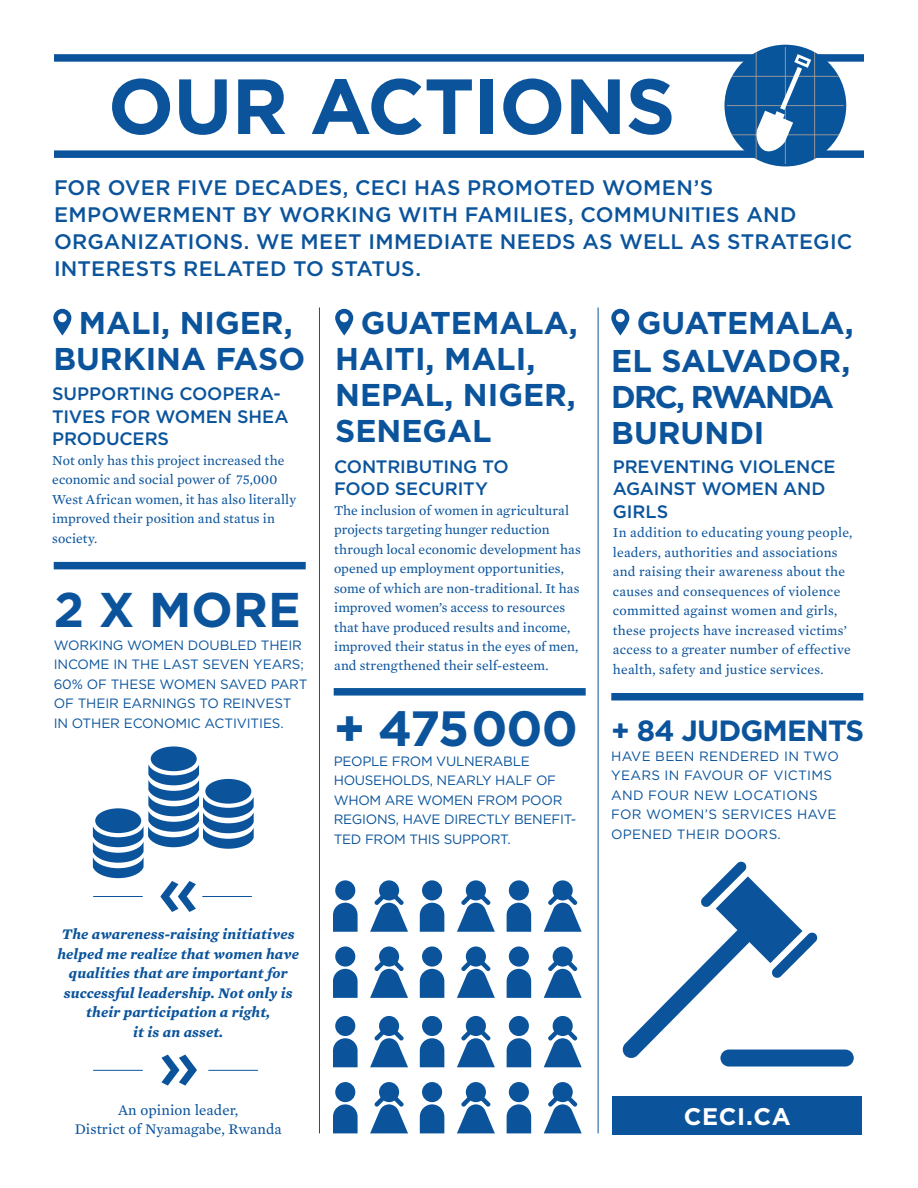
<style>
.page{position:relative;width:918px;height:1188px;background:#fff}
.page>*{position:absolute;margin:0;border:0;box-sizing:border-box;transform-origin:0 0}
.t1{font:700 78px "Gotham";letter-spacing:-.01em;color:#0b549c}
.t2{font:500 69.45px "Gotham";color:#0b549c}
.t3{font:700 49.5px "Gotham";letter-spacing:-.02em;color:#0b549c}
.t4{font:700 48.75px "Gotham";color:#0b549c}
.t5{font:700 31.5px "Gotham";color:#0b549c}
.t6{font:700 31.5px/36px "Gotham";letter-spacing:-.06em;color:#0b549c}
.t7{font:700 29.25px "Gotham";letter-spacing:-.03em;color:#0b549c}
.t8{font:700 24px "Gotham";color:#fff}
.t9{font:500 21px/27px "Gotham";letter-spacing:.015em;color:#0b549c}
.t10{font:500 18px/22.5px "Gotham";letter-spacing:-.005em;color:#0b549c}
.t11{font:italic 700 15px/19.5px "Mercury Text G1";letter-spacing:.01em;color:#0b549c;text-align:center}
.t12{font:15px/19.5px "Mercury Text G2 Roman";letter-spacing:.01em;color:#0b549c;text-align:center}
.t13{font:13.8px/19.5px "Mercury Text G2 Roman";letter-spacing:.015em;color:#0b549c}
.t14{font:13.5px/19.5px "Gotham";letter-spacing:-.01em;color:#0b549c}
.t15{font:13.5px/19.5px "Gotham";letter-spacing:.02em;color:#0b549c}
</style>
<div class="page">
<svg style="left:333px;top:880px;width:25px;height:52px"></svg>
<svg style="left:420px;top:880px;width:24px;height:52px"></svg>
<svg style="left:507px;top:880px;width:24px;height:52px"></svg>
<svg style="left:370px;top:880px;width:38px;height:52px"></svg>
<svg style="left:457px;top:880px;width:38px;height:52px"></svg>
<svg style="left:544px;top:880px;width:38px;height:52px"></svg>
<svg style="left:333px;top:1016px;width:25px;height:51px"></svg>
<svg style="left:420px;top:1016px;width:24px;height:51px"></svg>
<svg style="left:507px;top:1016px;width:24px;height:51px"></svg>
<svg style="left:370px;top:1016px;width:38px;height:51px"></svg>
<svg style="left:457px;top:1016px;width:38px;height:51px"></svg>
<svg style="left:544px;top:1016px;width:38px;height:51px"></svg>
<svg style="left:333px;top:946px;width:25px;height:52px"></svg>
<svg style="left:420px;top:946px;width:24px;height:52px"></svg>
<svg style="left:507px;top:946px;width:24px;height:52px"></svg>
<svg style="left:370px;top:946px;width:38px;height:52px"></svg>
<svg style="left:457px;top:946px;width:38px;height:52px"></svg>
<svg style="left:544px;top:946px;width:38px;height:52px"></svg>
<svg style="left:333px;top:1082px;width:25px;height:51px"></svg>
<svg style="left:420px;top:1082px;width:24px;height:51px"></svg>
<svg style="left:507px;top:1082px;width:24px;height:51px"></svg>
<svg style="left:370px;top:1082px;width:38px;height:51px"></svg>
<svg style="left:457px;top:1082px;width:38px;height:51px"></svg>
<svg style="left:544px;top:1082px;width:38px;height:51px"></svg>
<div style="left:54px;top:150px;width:810px;height:8px;background:#0b549c"></div>
<div style="left:54px;top:54px;width:810px;height:8px;background:#0b549c"></div>
<hr style="left:319px;top:308px;width:1px;height:825px;background:#0b549c">
<hr style="left:598px;top:308px;width:1px;height:825px;background:#0b549c">
<hr style="left:93px;top:896px;width:50px;height:1px;background:#0b549c">
<hr style="left:93px;top:1070px;width:50px;height:1px;background:#0b549c">
<hr style="left:202px;top:896px;width:50px;height:1px;background:#0b549c">
<hr style="left:208px;top:1070px;width:50px;height:1px;background:#0b549c">
<svg style="left:53px;top:309px;width:18px;height:26px"></svg>
<svg style="left:335px;top:309px;width:18px;height:26px"></svg>
<svg style="left:611px;top:309px;width:18px;height:26px"></svg>
<div style="left:54px;top:562px;width:252px;height:7px;background:#0b549c"></div>
<div style="left:334px;top:688px;width:252px;height:8px;background:#0b549c"></div>
<div style="left:611px;top:693px;width:252px;height:7px;background:#0b549c"></div>
<svg style="left:727px;top:47px;width:117px;height:117px"></svg>
<div style="left:612px;top:1097px;width:250px;height:38px;background:#0b549c"></div>
<div style="left:151px;top:746px;width:46px;height:25px;background:#0b549c;border-radius:50%"></div>
<svg style="left:93px;top:764px;width:161px;height:114px"></svg>
<div style="left:720px;top:1050px;width:134px;height:17px;background:#0b549c;border-radius:8px"></div>
<svg style="left:622px;top:861px;width:196px;height:198px"></svg>
<h1 class="t1" style="left:108px;top:61px;width:508px">OUR ACTIONS</h1>
<h3 class="t9" style="left:54px;top:173px;width:800px;text-indent:360px">HAS PROMOTED WOMEN’S EMPOWERMENT BY WORKING WITH FAMILIES, COMMUNITIES AND ORGANIZATIONS. WE MEET IMMEDIATE NEEDS AS WELL AS STRATEGIC INTERESTS RELATED TO STATUS.</h3>
<h3 class="t9" style="left:54px;top:173px;width:315px">FOR OVER FIVE DECADES, CECI</h3>
<h3 class="t5" style="left:79px;top:305px;width:21px">MALI</h3>
<h3 class="t5" style="left:161px;top:305px;width:40px">, NIGER</h3>
<h3 class="t5" style="left:284px;top:305px;width:11px">,</h3>
<h3 class="t5" style="left:53px;top:341px;width:43px">BURKI</h3>
<h3 class="t5" style="left:156px;top:341px;width:147px">NA FASO</h3>
<h3 class="t10" style="left:52px;top:382px;width:238px">SUPPORTING COOPERA-<br>TIVES FOR WOMEN SHEA<br>PRODUCERS</h3>
<p class="t13" style="left:52px;top:450px;width:245px">Not only has this project increased the economic and social power of 75,000<br>West African women, it has also literally improved their position and status in society.</p>
<h3 class="t4" style="left:54px;top:582px;width:248px">2 X MORE</h3>
<p class="t14" style="left:54px;top:635px;width:255px">WORKING WOMEN DOUBLED THEIR<br>INCOME IN THE LAST SEVEN YEARS;<br>60% OF THESE WOMEN SAVED PART<br>OF THEIR EARNINGS TO REINVEST<br>IN OTHER ECONOMIC ACTIVITIES.</p>
<h2 class="t2" style="left:157px;top:851px;width:44px">«</h2>
<p class="t11" style="left:57px;top:924px;width:243px">The awareness-raising initiatives helped me realize that women have qualities that are important for successful leadership. Not only is their participation a right,<br>it is an asset.</p>
<p class="t12" style="left:75px;top:1100px;width:208px">An opinion leader,<br>District of Nyamagabe, Rwanda</p>
<h3 class="t5" style="left:361px;top:305px;width:47px">GUATE</h3>
<h3 class="t5" style="left:472px;top:305px;width:51px">MALA</h3>
<h3 class="t5" style="left:569px;top:305px;width:11px">,</h3>
<h3 class="t5" style="left:335px;top:341px;width:130px">HAITI, MALI</h3>
<h3 class="t5" style="left:526px;top:341px;width:11px">,</h3>
<h3 class="t5" style="left:335px;top:377px;width:67px">NEPAL</h3>
<h3 class="t5" style="left:444px;top:377px;width:40px">, NIGER</h3>
<h3 class="t5" style="left:567px;top:377px;width:11px">,</h3>
<h3 class="t5" style="left:335px;top:413px;width:111px">SENEGAL</h3>
<h3 class="t10" style="left:334px;top:454px;width:176px">CONTRIBUTING TO<br>FOOD SECURITY</h3>
<p class="t13" style="left:334px;top:500px;width:248px">The inclusion of women in agricultural projects targeting hunger reduction through local economic development has opened up employment opportunities, some of which are non-traditional. It has improved women’s access to resources that have produced results and income, improved their status in the eyes of men, and strengthened their self-esteem.</p>
<h3 class="t3" style="left:334px;top:700px;width:246px">+ 475000</h3>
<p class="t14" style="left:334px;top:751px;width:10px">PEOPLE</p>
<p class="t14" style="left:334px;top:751px;width:244px;text-indent:58px">FROM VULNERABLE<br>HOUSEHOLDS, NEARLY HALF OF<br>WHOM ARE WOMEN FROM POOR<br>REGIONS, HAVE DIRECTLY BENEFIT-<br>TED FROM THIS SUPPORT.</p>
<h3 class="t5" style="left:637px;top:305px;width:47px">GUATE</h3>
<h3 class="t5" style="left:748px;top:305px;width:51px">MALA</h3>
<h3 class="t5" style="left:845px;top:305px;width:11px">,</h3>
<h3 class="t5" style="left:611px;top:342px;width:74px">EL SALVADOR</h3>
<h3 class="t5" style="left:841px;top:342px;width:11px">,</h3>
<h3 class="t6" style="left:611px;top:378px;width:200px">DRC, RWANDA<br>BURU</h3>
<h3 class="t5" style="left:704px;top:414px;width:41px">NDI</h3>
<h3 class="t10" style="left:613px;top:455px;width:224px">PREVENTING VIOLENCE<br>AGAINST WOMEN AND<br>GIRLS</h3>
<p class="t13" style="left:613px;top:523px;width:241px">In addition to educating young people, leaders, authorities and associations and raising their awareness about the causes and consequences of violence committed against women and girls, these projects have increased victims’ access to a greater number of effective health, safety and justice services.</p>
<h3 class="t7" style="left:611px;top:714px;width:255px">+ 84 JUDGMENTS</h3>
<p class="t15" style="left:611px;top:746px;width:229px">HAVE BEEN RENDERED I N TWO<br>YEARS I N FAVOUR OF VICTIMS<br>AND FOUR NEW LOCATIONS<br>FOR WOMEN’S SERVICES HAVE<br>OPENED THEIR DOORS.</p>
<h3 class="t8" style="left:684px;top:1102px;width:107px">CECI .CA</h3>
</div>
